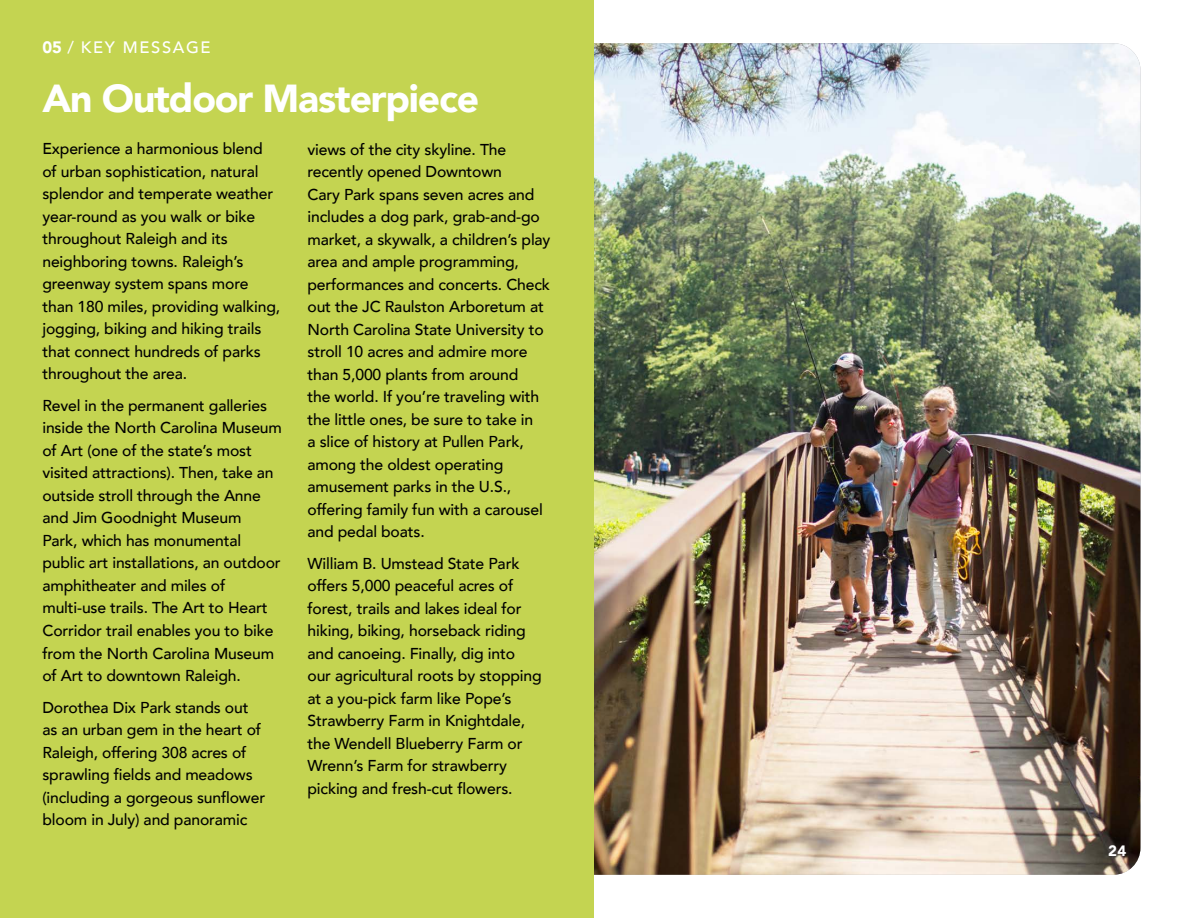
<style>
.page{position:relative;width:1188px;height:918px;background:#fff}
.page>*{position:absolute;margin:0;border:0;box-sizing:border-box;transform-origin:0 0}
.t1{font:900 39px "Avenir";letter-spacing:-.03em;color:#fff}
.t2{font:500 16.5px "Avenir";letter-spacing:.1em;color:#fff}
.t3{font:500 15.75px/22.5px "Avenir";letter-spacing:-.01em;color:#000}
.t4{font:900 15px "Avenir";color:#fff}
.s1{font-weight:900}
</style>
<div class="page">
<div style="left:0;top:0;width:594px;height:918px;background:#c4d451"></div>
<img style="left:594px;top:43px;width:546px;height:832px">
<p class="t2" style="left:42px;top:33px;width:170px"><span class="s1">05</span> / KEY MESSAGE</p>
<h1 class="t1" style="left:42px;top:65px;width:438px">An Outdoor Masterpiece</h1>
<p class="t3" style="left:42px;top:137px;width:239px">Experience a harmonious blend of urban sophistication, natural splendor and temperate weather year-round as you walk or bike throughout Raleigh and its neighboring towns. Raleigh’s greenway system spans more than 180 miles, providing walking, jogging, biking and hiking trails that connect hundreds of parks throughout the area.</p>
<p class="t3" style="left:42px;top:393px;width:241px">Revel in the permanent galleries inside the North Carolina Museum of Art (one of the state’s most visited attractions). Then, take an outside stroll through the Anne and Jim Goodnight Museum<br>Park, which has monumental public art installations, an outdoor amphitheater and miles of multi-use trails. The Art to Heart<br>Corridor trail enables you to bike from the North Carolina Museum of Art to downtown Raleigh.</p>
<p class="t3" style="left:42px;top:695px;width:224px">Dorothea Dix Park stands out as an urban gem in the heart of<br>Raleigh, offering 308 acres of sprawling fields and meadows (including a gorgeous sunflower bloom in July) and panoramic</p>
<p class="t3" style="left:308px;top:137px;width:245px">views of the city skyline. The recently opened Downtown<br>Cary Park spans seven acres and includes a dog park, grab-and-go market, a skywalk, a children’s play area and ample programming, performances and concerts. Check out the JC Raulston Arboretum at<br>North Carolina State University to stroll 10 acres and admire more than 5,000 plants from around<br>the world. If you’re traveling with the little ones, be sure to take in<br>a slice of history at Pullen Park, among the oldest operating amusement parks in the U.S., offering family fun with a carousel and pedal boats.</p>
<p class="t3" style="left:308px;top:551px;width:236px">William B. Umstead State Park offers 5,000 peaceful acres of forest, trails and lakes ideal for hiking, biking, horseback riding and canoeing. Finally, dig into our agricultural roots by stopping at a you-pick farm like Pope’s<br>Strawberry Farm in Knightdale, the Wendell Blueberry Farm or<br>Wrenn’s Farm for strawberry picking and fresh-cut flowers.</p>
<p class="t4" style="left:1108px;top:838px;width:20px">24</p>
</div>
